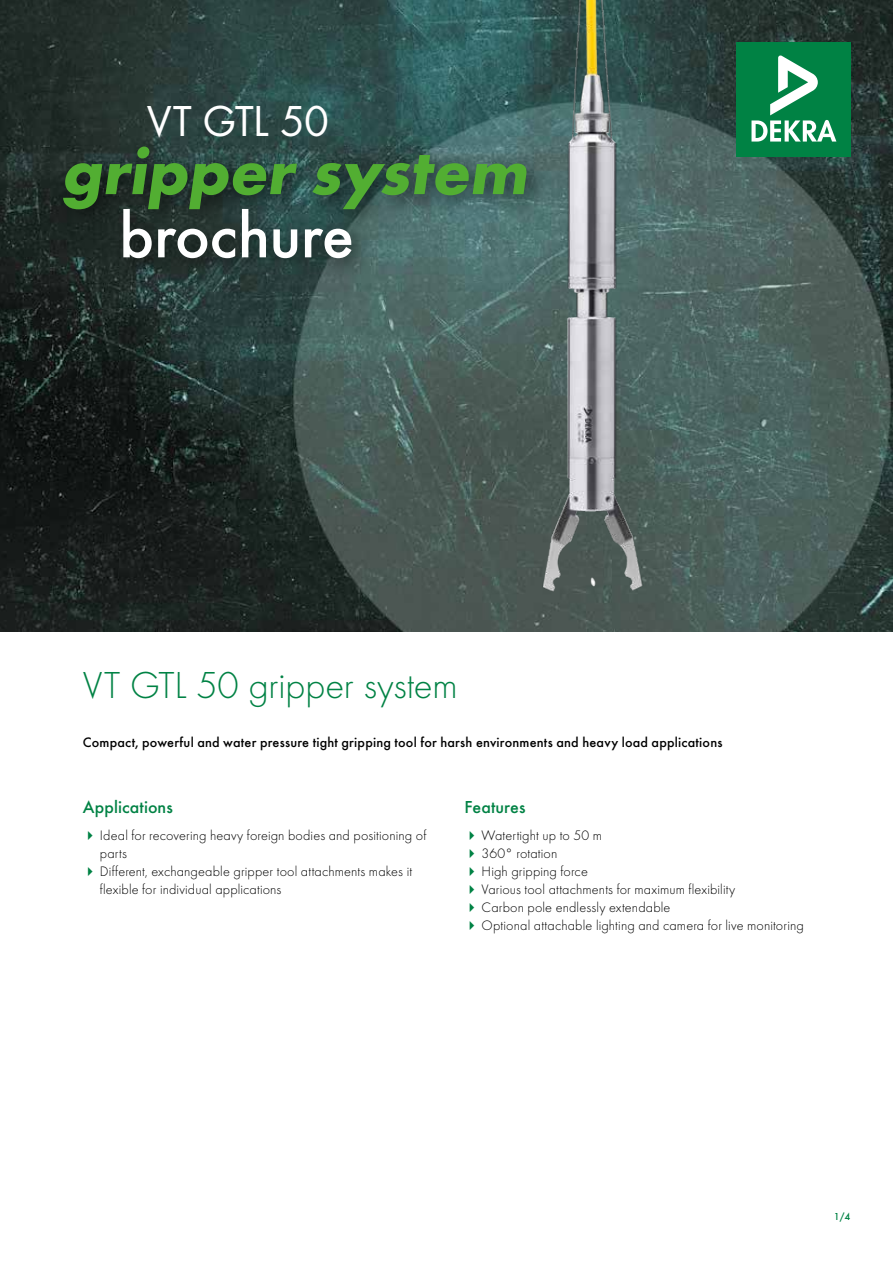
<style>
.page{position:relative;width:893px;height:1263px;background:#fff}
.page>*{position:absolute;margin:0;border:0;box-sizing:border-box;transform-origin:0 0}
.t1{font:700 66.3px "Futura";color:#52ae32}
.t2{font:500 66.3px "Futura";letter-spacing:-.01em;color:#fff}
.t3{font:45px "Futura Boo";letter-spacing:-.015em;color:#fff}
.t4{font:300 39px "Futura";letter-spacing:-.005em;color:#008244}
.t5{font:500 18px "Futura";letter-spacing:.005em;color:#008244}
.t6{font:300 14.25px/18px "Futura";letter-spacing:.01em;color:#000}
.t7{font:500 14.25px "Futura";letter-spacing:.015em;color:#000}
.t8{font:500 10.5px "Futura";color:#008244}
</style>
<div class="page">
<img style="left:0;top:0;width:893px;height:631px">
<img style="left:342px;top:0;width:498px;height:626px">
<div style="left:736px;top:43px;width:114px;height:114px;background:#008244"></div>
<svg style="left:751px;top:55px;width:85px;height:87px"></svg>
<div style="left:54px;top:137px;width:494px;height:94px;background:#000;opacity:.55"></div>
<div style="left:112px;top:199px;width:261px;height:82px;background:#000;opacity:.55"></div>
<h2 class="t3" style="left:147px;top:90px;width:183px">VT GTL 50</h2>
<h1 class="t1" style="left:61px;top:123px;width:480px">gripper system</h1>
<h1 class="t2" style="left:119px;top:196px;width:236px">brochure</h1>
<h3 class="t4" style="left:83px;top:663px;width:376px">VT GTL 50 gripper system</h3>
<p class="t7" style="left:83px;top:734px;width:641px">Compact, powerful and water pressure tight gripping tool for harsh environments and heavy load applications</p>
<p class="t5" style="left:83px;top:796px;width:91px">Applications</p>
<p class="t6" style="left:100px;top:826px;width:328px">Ideal for recovering heavy foreign bodies and positioning of parts<br>Different, exchangeable gripper tool attachments makes it flexible for individual applications</p>
<p class="t5" style="left:465px;top:796px;width:62px">Features</p>
<p class="t6" style="left:482px;top:826px;width:324px">Watertight up to 50 m<br>360° rotation<br>High gripping force<br>Various tool attachments for maximum flexibility<br>Carbon pole endlessly extendable<br>Optional attachable lighting and camera for live monitoring</p>
<p class="t8" style="left:834px;top:1210px;width:18px">1/4</p>
</div>
